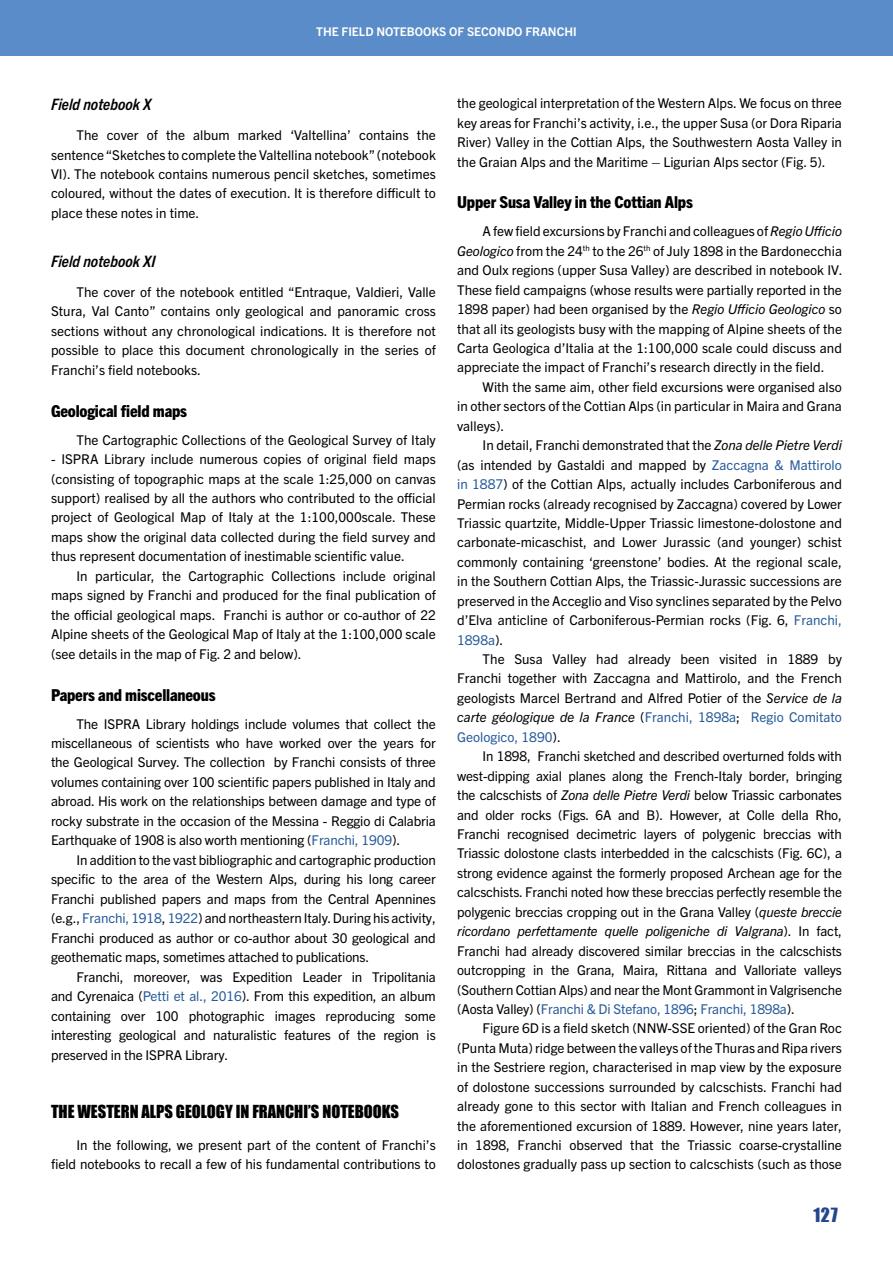
<style>
.page{position:relative;width:893px;height:1263px;background:#fff}
.page>*{position:absolute;margin:0;border:0;box-sizing:border-box;transform-origin:0 0}
.t1{font:18px "Impact";color:#23458b}
.t2{font:800 condensed 16.5px "Trade Gothic Next LT Pro";letter-spacing:-.01em;color:#000;scale:1.06 1}
.t3{font:16.5px "Impact";color:#000}
.t4{font:italic 700 condensed 15.75px "Trade Gothic Next LT Pro";color:#000;scale:1.08 1}
.t5{font:13.5px/19.5px "Trade Gothic Next LT Pro";color:#000;text-align:justify}
.t6{font:700 12px "Trade Gothic Next LT Pro";color:#fff}
.s1{color:#275b9b}
.s2{font-style:italic}
</style>
<div class="page">
<div style="left:0;top:0;width:893px;height:55px;background:#5a8cc9"></div>
<p class="t6" style="left:316px;top:23px;width:262px">THE FIELD NOTEBOOKS OF SECONDO FRANCHI</p>
<p class="t4" style="left:51px;top:94px;width:94px">Field notebook X</p>
<p class="t5" style="left:51px;top:125px;width:386px;text-indent:26px">The cover of the album marked ‘Valtellina’ contains the sentence “Sketches to complete the Valtellina notebook” (notebook VI). The notebook contains numerous pencil sketches, sometimes coloured, without the dates of execution. It is therefore difficult to place these notes in time.</p>
<p class="t4" style="left:51px;top:250px;width:98px">Field notebook XI</p>
<p class="t5" style="left:51px;top:281px;width:386px;text-indent:26px">The cover of the notebook entitled “Entraque, Valdieri, Valle Stura, Val Canto” contains only geological and panoramic cross sections without any chronological indications. It is therefore not possible to place this document chronologically in the series of Franchi’s field notebooks.</p>
<p class="t2" style="left:51px;top:399px;width:130px">Geological field maps</p>
<p class="t5" style="left:77px;top:429px;width:361px">The Cartographic Collections of the Geological Survey of Italy</p>
<p class="t5" style="left:51px;top:448px;width:386px">- ISPRA Library include numerous copies of original field maps (consisting of topographic maps at the scale 1:25,000 on canvas support) realised by all the authors who contributed to the official project of Geological Map of Italy at the 1:100,000scale. These maps show the original data collected during the field survey and thus represent documentation of inestimable scientific value.</p>
<p class="t5" style="left:51px;top:565px;width:386px;text-indent:26px">In particular, the Cartographic Collections include original maps signed by Franchi and produced for the final publication of the official geological maps. Franchi is author or co-author of 22<br>Alpine sheets of the Geological Map of Italy at the 1:100,000 scale (see details in the map of Fig. 2 and below).</p>
<p class="t2" style="left:51px;top:683px;width:157px">Papers and miscellaneous</p>
<p class="t5" style="left:51px;top:713px;width:386px;text-indent:26px">The ISPRA Library holdings include volumes that collect the miscellaneous of scientists who have worked over the years for the Geological Survey. The collection by Franchi consists of three volumes containing over 100 scientific papers published in Italy and abroad. His work on the relationships between damage and type of rocky substrate in the occasion of the Messina - Reggio di Calabria Earthquake of 1908 is also worth mentioning (<span class="s1">Franchi, 1909</span>).</p>
<p class="t5" style="left:51px;top:849px;width:386px;text-indent:26px">In addition to the vast bibliographic and cartographic production specific to the area of the Western Alps, during his long career Franchi published papers and maps from the Central Apennines (e.g., <span class="s1">Franchi, 1918</span>, <span class="s1">1922</span>) and northeastern Italy. During his activity, Franchi produced as author or co-author about 30 geological and geothematic maps, sometimes attached to publications.</p>
<p class="t5" style="left:51px;top:966px;width:386px;text-indent:26px">Franchi, moreover, was Expedition Leader in Tripolitania and Cyrenaica (<span class="s1">Petti et al., 2016</span>). From this expedition, an album containing over 100 photographic images reproducing some interesting geological and naturalistic features of the region is preserved in the ISPRA Library.</p>
<p class="t3" style="left:51px;top:1098px;width:350px">THE WESTERN ALPS GEOLOGY IN FRANCHI’S NOTEBOOKS</p>
<p class="t5" style="left:51px;top:1134px;width:386px;text-align:right">In the following, we present part of the content of Franchi’s field notebooks to recall a few of his fundamental contributions to</p>
<p class="t5" style="left:457px;top:93px;width:386px">the geological interpretation of the Western Alps. We focus on three key areas for Franchi’s activity, i.e., the upper Susa (or Dora Riparia River) Valley in the Cottian Alps, the Southwestern Aosta Valley in the Graian Alps and the Maritime – Ligurian Alps sector (Fig. 5).</p>
<p class="t2" style="left:457px;top:191px;width:224px">Upper Susa Valley in the Cottian Alps</p>
<p class="t5" style="left:457px;top:221px;width:387px;text-indent:26px">A few field excursions by Franchi and colleagues of <span class="s2">Regio Ufficio Geologico</span> from the 24<sup>th</sup> to the 26<sup>th</sup> of July 1898 in the Bardonecchia and Oulx regions (upper Susa Valley) are described in notebook IV.<br>These field campaigns (whose results were partially reported in the 1898 paper) had been organised by the <span class="s2">Regio Ufficio Geologico</span> so that all its geologists busy with the mapping of Alpine sheets of the Carta Geologica d’Italia at the 1:100,000 scale could discuss and appreciate the impact of Franchi’s research directly in the field.</p>
<p class="t5" style="left:457px;top:376px;width:386px;text-indent:26px">With the same aim, other field excursions were organised also in other sectors of the Cottian Alps (in particular in Maira and Grana valleys).</p>
<p class="t5" style="left:457px;top:435px;width:386px;text-indent:26px">In detail, Franchi demonstrated that the <span class="s2">Zona delle Pietre Verdi </span>(as intended by Gastaldi and mapped by <span class="s1">Zaccagna &amp; Mattirolo in 1887</span>) of the Cottian Alps, actually includes Carboniferous and Permian rocks (already recognised by Zaccagna) covered by Lower Triassic quartzite, Middle-Upper Triassic limestone-dolostone and carbonate-micaschist, and Lower Jurassic (and younger) schist commonly containing ‘greenstone’ bodies. At the regional scale, in the Southern Cottian Alps, the Triassic-Jurassic successions are preserved in the Acceglio and Viso synclines separated by the Pelvo d’Elva anticline of Carboniferous-Permian rocks (Fig. 6, <span class="s1">Franchi, 1898a</span>).</p>
<p class="t5" style="left:457px;top:648px;width:386px;text-indent:26px">The Susa Valley had already been visited in 1889 by Franchi together with Zaccagna and Mattirolo, and the French geologists Marcel Bertrand and Alfred Potier of the <span class="s2">Service de la carte géologique de la France</span> (<span class="s1">Franchi, 1898a</span>; <span class="s1">Regio Comitato Geologico, 1890</span>).</p>
<p class="t5" style="left:457px;top:746px;width:386px;text-indent:26px">In 1898, Franchi sketched and described overturned folds with west-dipping axial planes along the French-Italy border, bringing the calcschists of <span class="s2">Zona delle Pietre Verdi</span> below Triassic carbonates and older rocks (Figs. 6A and B). However, at Colle della Rho, Franchi recognised decimetric layers of polygenic breccias with Triassic dolostone clasts interbedded in the calcschists (Fig. 6C), a strong evidence against the formerly proposed Archean age for the calcschists. Franchi noted how these breccias perfectly resemble the polygenic breccias cropping out in the Grana Valley (<span class="s2">queste breccie ricordano perfettamente quelle poligeniche di Valgrana</span>). In fact, Franchi had already discovered similar breccias in the calcschists outcropping in the Grana, Maira, Rittana and Valloriate valleys (Southern Cottian Alps) and near the Mont Grammont in Valgrisenche (Aosta Valley) (<span class="s1">Franchi &amp; Di Stefano, 1896</span>; <span class="s1">Franchi, 1898a</span>).</p>
<p class="t5" style="left:457px;top:1018px;width:386px;text-indent:26px">Figure 6D is a field sketch (NNW-SSE oriented) of the Gran Roc (Punta Muta) ridge between the valleys of the Thuras and Ripa rivers in the Sestriere region, characterised in map view by the exposure of dolostone successions surrounded by calcschists. Franchi had already gone to this sector with Italian and French colleagues in the aforementioned excursion of 1889. However, nine years later, in 1898, Franchi observed that the Triassic coarse-crystalline dolostones gradually pass up section to calcschists (such as those</p>
<h1 class="t1" style="left:813px;top:1201px;width:26px">127</h1>
</div>
